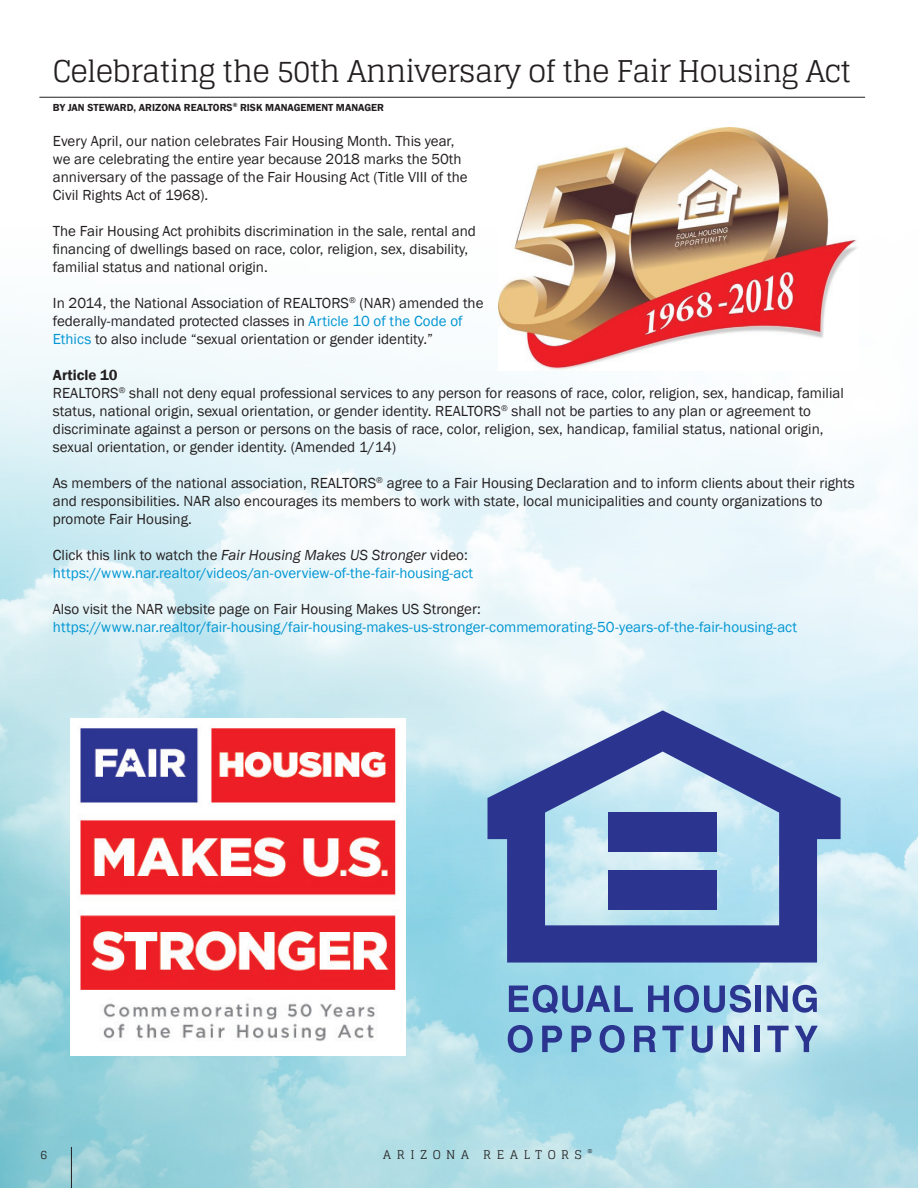
<style>
.page{position:relative;width:918px;height:1188px;background:#fff}
.page>*{position:absolute;margin:0;border:0;box-sizing:border-box;transform-origin:0 0}
.t1{font:30px "Glegoo";letter-spacing:-.03em;color:#231f20}
.t2{font:15px/18px "Franklin Gothic";color:#231f20}
.t3{font:15px/18px "Franklin Gothic";color:#0096d3}
.t4{font:12px "Glegoo";letter-spacing:.48em;color:#231f20}
.t5{font:600 10.5px "Franklin Gothic";color:#231f20}
.s1{color:#0096d3}
.s2{font-weight:600}
.s3{color:#231f20}
.s4{font-style:italic;color:#231f20}
</style>
<div class="page">
<img style="left:0;top:96px;width:918px;height:1092px">
<hr style="left:39px;top:97px;width:826px;height:1px;background:#231f20">
<img style="left:70px;top:719px;width:335px;height:336px">
<svg style="left:509px;top:985px;width:124px;height:29px;background:#6890c2"></svg>
<svg style="left:648px;top:985px;width:103px;height:28px;background:#6a8dc1"></svg>
<div style="left:756px;top:986px;width:5px;height:26px;background:#2b3590"></div>
<svg style="left:767px;top:985px;width:50px;height:28px"></svg>
<svg style="left:508px;top:1025px;width:25px;height:28px"></svg>
<svg style="left:542px;top:1026px;width:20px;height:26px"></svg>
<svg style="left:571px;top:1026px;width:20px;height:26px"></svg>
<svg style="left:600px;top:1025px;width:25px;height:28px"></svg>
<svg style="left:634px;top:1026px;width:22px;height:26px"></svg>
<svg style="left:662px;top:1026px;width:22px;height:26px"></svg>
<svg style="left:692px;top:1026px;width:21px;height:27px"></svg>
<svg style="left:723px;top:1026px;width:21px;height:26px"></svg>
<div style="left:754px;top:1026px;width:5px;height:26px;background:#2b3590"></div>
<svg style="left:767px;top:1026px;width:22px;height:26px"></svg>
<svg style="left:795px;top:1026px;width:23px;height:26px"></svg>
<svg style="left:488px;top:710px;width:353px;height:253px;background:#839bc8"></svg>
<div style="left:608px;top:813px;width:108px;height:39px;background:#2b3590"></div>
<div style="left:608px;top:870px;width:108px;height:39px;background:#2b3590"></div>
<img style="left:499px;top:127px;width:359px;height:244px">
<hr style="left:71px;top:1147px;width:1px;height:41px;background:#231f20">
<h1 class="t1" style="left:53px;top:52px;width:800px">Celebrating the 50th Anniversary of the Fair Housing Act</h1>
<p class="t5" style="left:53px;top:101px;width:333px">BY JAN STEWARD, ARIZONA REALTORS<sup>®</sup> RISK MANAGEMENT MANAGER</p>
<p class="t2" style="left:53px;top:132px;width:416px">Every April, our nation celebrates Fair Housing Month. This year, we are celebrating the entire year because 2018 marks the 50th anniversary of the passage of the Fair Housing Act (Title VIII of the Civil Rights Act of 1968).</p>
<p class="t2" style="left:53px;top:222px;width:424px">The Fair Housing Act prohibits discrimination in the sale, rental and financing of dwellings based on race, color, religion, sex, disability, familial status and national origin.</p>
<p class="t2" style="left:53px;top:294px;width:432px">In 2014, the National Association of REALTORS<sup>®</sup> (NAR) amended the federally-mandated protected classes in <span class="s1">Article 10 of the Code of<br>Ethics</span> to also include “sexual orientation or gender identity.”</p>
<p class="t2" style="left:53px;top:366px;width:792px"><span class="s2">Article 10<br></span>REALTORS<sup>®</sup> shall not deny equal professional services to any person for reasons of race, color, religion, sex, handicap, familial status, national origin, sexual orientation, or gender identity. REALTORS<sup>®</sup> shall not be parties to any plan or agreement to discriminate against a person or persons on the basis of race, color, religion, sex, handicap, familial status, national origin, sexual orientation, or gender identity. (Amended 1/14)</p>
<p class="t2" style="left:53px;top:474px;width:803px">As members of the national association, REALTORS<sup>®</sup> agree to a Fair Housing Declaration and to inform clients about their rights and responsibilities. NAR also encourages its members to work with state, local municipalities and county organizations to promote Fair Housing.</p>
<p class="t3" style="left:53px;top:546px;width:422px"><span class="s3">Click this link to watch the</span> <span class="s4">Fair Housing Makes US Stronger</span> <span class="s3">video: </span>https://www.nar.realtor/videos/an-overview-of-the-fair-housing-act</p>
<p class="t2" style="left:53px;top:600px;width:429px">Also visit the NAR website page on Fair Housing Makes US Stronger:</p>
<p class="t3" style="left:53px;top:618px;width:746px">https://www.nar.realtor/fair-housing/fair-housing-makes-us-stronger-commemorating-50-years-of-the-fair-housing-act</p>
<p class="t4" style="left:40px;top:1147px;width:8px">6</p>
<p class="t4" style="left:383px;top:1147px;width:211px">ARIZONA REALTORS <sup>®</sup></p>
</div>
